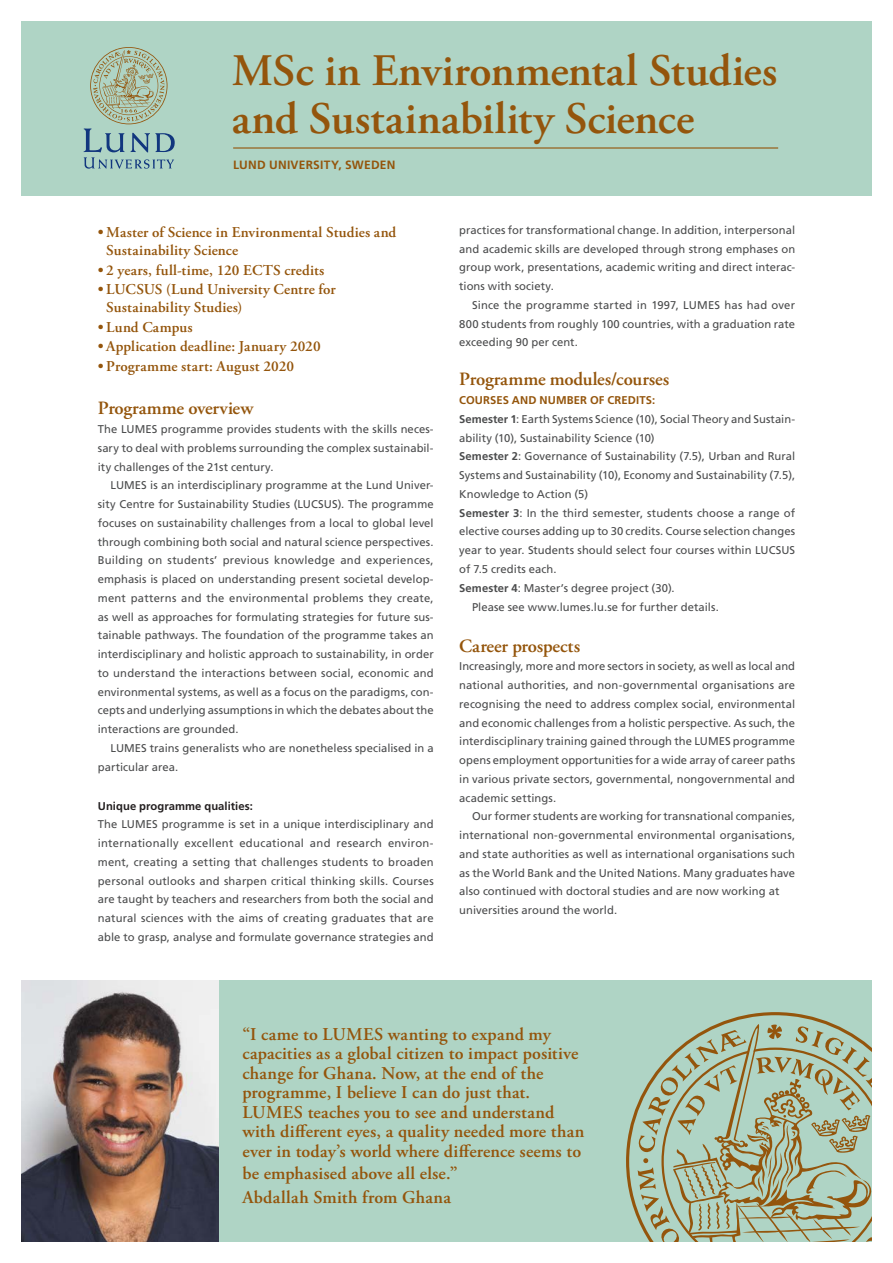
<style>
.page{position:relative;width:893px;height:1263px;background:#fff}
.page>*{position:absolute;margin:0;border:0;box-sizing:border-box;transform-origin:0 0}
.Headline___Programme{font:600 45px "Adobe Garamond Pro";color:#94550c}
.SubHEADLINE{font:600 18.75px "Adobe Garamond Pro";letter-spacing:-.01em;color:#94550c}
.Brons_Citat{font:600 18px "Adobe Garamond Pro";letter-spacing:.01em;color:#94550c}
.t1{font:600 15px/18px "Adobe Garamond Pro";letter-spacing:.01em;color:#94550c}
.Chapter{font:700 12px "Frutiger LT Std";letter-spacing:.02em;color:#94550c}
.kurser_bodycopy{font:11.25px/18.8px "Frutiger LT Std";letter-spacing:.005em;color:#4b4c4d;text-align:justify}
.SubHeadline_2{font:11.25px/18.8px "Frutiger LT Std";letter-spacing:.005em;color:#4b4c4d;text-align:justify}
.SubHeadline_2-2{font:700 11.25px "Frutiger LT Std";letter-spacing:.01em;color:#94550c}
.SubHEADLINE-2{font:700 11.25px "Frutiger LT Std";letter-spacing:.005em;color:#231f20}
.s1{font-weight:700}
</style>
<div class="page">
<div style="left:21px;top:980px;width:851px;height:262px;background:#afd4c5"></div>
<div style="left:21px;top:21px;width:851px;height:175px;background:#afd4c5"></div>
<svg style="left:84px;top:47px;width:91px;height:122px"></svg>
<hr style="left:233px;top:147px;width:545px;height:2px;background:#94550c">
<img style="left:21px;top:980px;width:198px;height:262px">
<svg style="left:626px;top:1012px;width:202px;height:208px"></svg>
<svg style="left:638px;top:1022px;width:234px;height:220px"></svg>
<p class="Headline___Programme" style="left:232px;top:45px;width:547px">MSc in Environmental Studies</p>
<p class="Headline___Programme" style="left:232px;top:93px;width:464px">and Sustainability Science</p>
<p class="Chapter" style="left:233px;top:158px;width:164px">LUND UNIVERSITY, SWEDEN</p>
<p class="t1" style="left:106px;top:224px;width:292px;text-indent:-9px">• Master of Science in Environmental Studies and<br>Sustainability Science</p>
<p class="t1" style="left:98px;top:261px;width:228px">• 2 years, full-time, 120 ECTS credits</p>
<p class="t1" style="left:106px;top:281px;width:231px;text-indent:-9px">• LUCSUS (Lund University Centre for<br>Sustainability Studies)</p>
<p class="t1" style="left:98px;top:318px;width:96px">• Lund Campus</p>
<p class="t1" style="left:98px;top:338px;width:224px">• Application deadline: January 2020</p>
<p class="t1" style="left:98px;top:357px;width:198px">• Programme start: August 2020</p>
<p class="SubHEADLINE" style="left:98px;top:398px;width:157px">Programme overview</p>
<p class="kurser_bodycopy" style="left:98px;top:420px;width:337px">The LUMES programme provides students with the skills neces&shy;sary to deal with problems surrounding the complex sustainabil&shy;ity challenges of the 21st century.</p>
<p class="kurser_bodycopy" style="left:98px;top:476px;width:337px;text-indent:13px">LUMES is an interdisciplinary programme at the Lund Univer&shy;sity Centre for Sustainability Studies (LUCSUS). The programme focuses on sustainability challenges from a local to global level through combining both social and natural science perspectives.</p>
<p class="kurser_bodycopy" style="left:98px;top:551px;width:337px">Building on students’ previous knowledge and experiences, emphasis is placed on understanding present societal develop&shy;ment patterns and the environmental problems they create, as well as approaches for formulating strategies for future sus&shy;tainable pathways. The foundation of the programme takes an interdisciplinary and holistic approach to sustainability, in order to understand the interactions between social, economic and environmental systems, as well as a focus on the paradigms, con&shy;cepts and underlying assumptions in which the debates about the interactions are grounded.</p>
<p class="kurser_bodycopy" style="left:98px;top:738px;width:337px;line-height:19.5px;text-indent:13px">LUMES trains generalists who are nonetheless specialised in a particular area.</p>
<p class="SubHEADLINE-2" style="left:98px;top:799px;width:157px">Unique programme qualities:</p>
<p class="kurser_bodycopy" style="left:98px;top:815px;width:337px">The LUMES programme is set in a unique interdisciplinary and internationally excellent educational and research environ&shy;ment, creating a setting that challenges students to broaden personal outlooks and sharpen critical thinking skills. Courses are taught by teachers and researchers from both the social and natural sciences with the aims of creating graduates that are able to grasp, analyse and formulate governance strategies and</p>
<p class="kurser_bodycopy" style="left:459px;top:221px;width:337px">practices for transformational change. In addition, interpersonal and academic skills are developed through strong emphases on group work, presentations, academic writing and direct interac&shy;tions with society.</p>
<p class="kurser_bodycopy" style="left:459px;top:296px;width:337px;text-indent:13px">Since the programme started in 1997, LUMES has had over 800 students from roughly 100 countries, with a graduation rate exceeding 90 per cent.</p>
<p class="SubHEADLINE" style="left:459px;top:369px;width:212px">Programme modules/courses</p>
<p class="SubHeadline_2-2" style="left:459px;top:394px;width:197px">COURSES AND NUMBER OF CREDITS:</p>
<p class="SubHeadline_2" style="left:459px;top:410px;width:337px"><span class="s1">Semester 1</span>: Earth Systems Science (10), Social Theory and Sustain&shy;ability (10), Sustainability Science (10)</p>
<p class="SubHeadline_2" style="left:459px;top:447px;width:337px"><span class="s1">Semester 2</span>: Governance of Sustainability (7.5), Urban and Rural Systems and Sustainability (10), Economy and Sustainability (7.5), Knowledge to Action (5)</p>
<p class="SubHeadline_2" style="left:459px;top:503px;width:337px"><span class="s1">Semester 3</span>: In the third semester, students choose a range of elective courses adding up to 30 credits. Course selection changes year to year. Students should select four courses within LUCSUS of 7.5 credits each.</p>
<p class="SubHeadline_2" style="left:459px;top:578px;width:217px"><span class="s1">Semester 4</span>: Master’s degree project (30).</p>
<p class="SubHeadline_2" style="left:472px;top:598px;width:248px">Please see www.lumes.lu.se for further details.</p>
<p class="SubHEADLINE" style="left:459px;top:635px;width:122px">Career prospects</p>
<p class="kurser_bodycopy" style="left:459px;top:657px;width:337px">Increasingly, more and more sectors in society, as well as local and national authorities, and non-governmental organisations are recognising the need to address complex social, environmental and economic challenges from a holistic perspective. As such, the interdisciplinary training gained through the LUMES programme opens employment opportunities for a wide array of career paths in various private sectors, governmental, nongovernmental and academic settings.</p>
<p class="kurser_bodycopy" style="left:459px;top:807px;width:337px;text-indent:13px">Our former students are working for transnational companies, international non-governmental environmental organisations, and state authorities as well as international organisations such as the World Bank and the United Nations. Many graduates have</p>
<p class="kurser_bodycopy" style="left:459px;top:882px;width:322px">also continued with doctoral studies and are now working at</p>
<p class="kurser_bodycopy" style="left:459px;top:901px;width:159px">universities around the world.</p>
<p class="Brons_Citat" style="left:242px;top:1023px;width:310px">“I came to LUMES wanting to expand my</p>
<p class="Brons_Citat" style="left:242px;top:1043px;width:337px">capacities as a global citizen to impact positive</p>
<p class="Brons_Citat" style="left:242px;top:1062px;width:302px">change for Ghana. Now, at the end of the</p>
<p class="Brons_Citat" style="left:242px;top:1082px;width:289px">programme, I believe I can do just that.</p>
<p class="Brons_Citat" style="left:242px;top:1101px;width:313px">LUMES teaches you to see and understand</p>
<p class="Brons_Citat" style="left:242px;top:1121px;width:344px">with different eyes, a quality needed more than</p>
<p class="Brons_Citat" style="left:242px;top:1140px;width:340px">ever in today’s world where difference seems to</p>
<p class="Brons_Citat" style="left:242px;top:1163px;width:217px">be emphasised above all else.”</p>
<p class="Brons_Citat" style="left:242px;top:1187px;width:210px">Abdallah Smith from Ghana</p>
</div>
